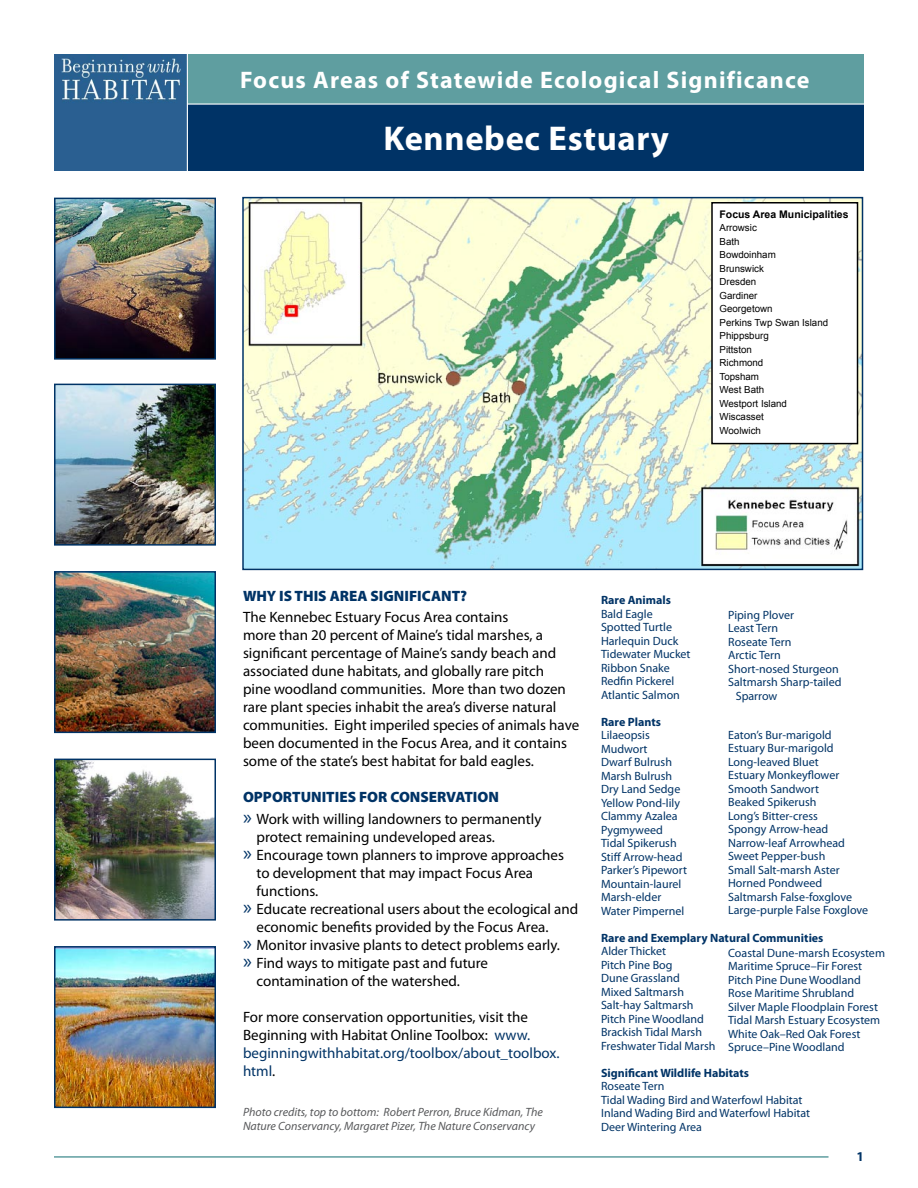
<style>
.page{position:relative;width:918px;height:1188px;background:#fff}
.page>*{position:absolute;margin:0;border:0;box-sizing:border-box;transform-origin:0 0}
.t1{font:700 34.5px "Myriad Pro";letter-spacing:.02em;color:#fff}
.t2{font:700 24px "Myriad Pro";letter-spacing:.05em;color:#fff}
.t3{font:21px/36px "Myriad Pro";color:#036}
.t4{font:15px/18px "Myriad Pro";color:#000}
.t5{font:900 15px "Myriad Pro";color:#036}
.t6{font:12px/13.5px "Myriad Pro";color:#036}
.t7{font:italic 12px/14.4px "Myriad Pro";color:#58595b}
.t8{font:700 12px "Myriad Pro";color:#036}
.t9{font:700 10.5px "Arial";color:#000}
.t10{font:9.75px/13.5px "Arial";color:#000}
.s1{color:#036}
</style>
<div class="page">
<hr style="left:54px;top:1156px;width:775px;height:2px;background:#5f9ea0">
<div style="left:54px;top:54px;width:810px;height:51px;background:#5f9ea0"></div>
<div style="left:54px;top:104px;width:810px;height:67px;background:#036"></div>
<img style="left:57px;top:574px;width:156px;height:156px">
<div style="left:54px;top:571px;width:162px;height:162px;border:2px solid #036"></div>
<img style="left:57px;top:201px;width:156px;height:156px">
<div style="left:54px;top:198px;width:162px;height:162px;border:2px solid #036"></div>
<img style="left:57px;top:762px;width:156px;height:156px">
<div style="left:54px;top:759px;width:162px;height:162px;border:2px solid #036"></div>
<img style="left:57px;top:387px;width:156px;height:156px">
<div style="left:54px;top:384px;width:162px;height:162px;border:2px solid #036"></div>
<img style="left:57px;top:949px;width:156px;height:156px">
<div style="left:54px;top:946px;width:162px;height:162px;border:2px solid #036"></div>
<img style="left:54px;top:54px;width:133px;height:117px">
<hr style="left:187px;top:54px;width:1px;height:119px;background:#fff">
<hr style="left:187px;top:104px;width:682px;height:1px;background:#fff">
<img style="left:245px;top:200px;width:615px;height:367px">
<div style="left:242px;top:197px;width:621px;height:373px;border:2px solid #036"></div>
<div style="left:712px;top:203px;width:146px;height:241px;background:#fff"></div>
<div style="left:711px;top:202px;width:147px;height:242px;border:2px solid #000"></div>
<h2 class="t2" style="left:240px;top:64px;width:571px">Focus Areas of Statewide Ecological Significance</h2>
<h1 class="t1" style="left:383px;top:116px;width:287px">Kennebec Estuary</h1>
<p class="t9" style="left:720px;top:208px;width:131px">Focus Area Municipalities</p>
<p class="t10" style="left:720px;top:221px;width:110px">Arrowsic<br>Bath<br>Bowdoinham<br>Brunswick<br>Dresden<br>Gardiner<br>Georgetown<br>Perkins Twp Swan Island<br>Phippsburg<br>Pittston<br>Richmond<br>Topsham<br>West Bath<br>Westport Island<br>Wiscasset<br>Woolwich</p>
<p class="t5" style="left:243px;top:586px;width:226px">WHY IS THIS AREA SIGNIFICANT?</p>
<p class="t4" style="left:243px;top:608px;width:338px">The Kennebec Estuary Focus Area contains<br>more than 20 percent of Maine’s tidal marshes, a significant percentage of Maine’s sandy beach and associated dune habitats, and globally rare pitch<br>pine woodland communities. More than two dozen rare plant species inhabit the area’s diverse natural communities. Eight imperiled species of animals have been documented in the Focus Area, and it contains some of the state’s best habitat for bald eagles.</p>
<p class="t5" style="left:243px;top:787px;width:258px">OPPORTUNITIES FOR CONSERVATION</p>
<p class="t4" style="left:256px;top:809px;width:323px">Work with willing landowners to permanently protect remaining undeveloped areas.<br>Encourage town planners to improve approaches to development that may impact Focus Area functions.<br>Educate recreational users about the ecological and economic benefits provided by the Focus Area.<br>Monitor invasive plants to detect problems early.<br>Find ways to mitigate past and future contamination of the watershed.</p>
<p class="t4" style="left:243px;top:1007px;width:318px">For more conservation opportunities, visit the Beginning with Habitat Online Toolbox: <span class="s1">www. beginningwithhabitat.org/toolbox/about_toolbox. html</span>.</p>
<h3 class="t3" style="left:243px;top:798px;width:10px">» »</h3>
<h3 class="t3" style="left:243px;top:888px;width:10px">» »</h3>
<h3 class="t3" style="left:243px;top:942px;width:10px">»</h3>
<p class="t7" style="left:243px;top:1104px;width:301px">Photo credits, top to bottom: Robert Perron, Bruce Kidman, The<br>Nature Conservancy, Margaret Pizer, The Nature Conservancy</p>
<p class="t8" style="left:601px;top:593px;width:72px">Rare Animals</p>
<p class="t6" style="left:601px;top:607px;width:91px">Bald Eagle<br>Spotted Turtle<br>Harlequin Duck<br>Tidewater Mucket<br>Ribbon Snake<br>Redfin Pickerel<br>Atlantic Salmon</p>
<p class="t8" style="left:601px;top:714px;width:61px">Rare Plants</p>
<p class="t6" style="left:601px;top:728px;width:87px">Lilaeopsis<br>Mudwort<br>Dwarf Bulrush<br>Marsh Bulrush<br>Dry Land Sedge<br>Yellow Pond-lily<br>Clammy Azalea<br>Pygmyweed<br>Tidal Spikerush<br>Stiff Arrow-head<br>Parker’s Pipewort<br>Mountain-laurel<br>Marsh-elder<br>Water Pimpernel</p>
<p class="t8" style="left:601px;top:930px;width:224px">Rare and Exemplary Natural Communities</p>
<p class="t6" style="left:601px;top:944px;width:116px">Alder Thicket<br>Pitch Pine Bog<br>Dune Grassland<br>Mixed Saltmarsh<br>Salt-hay Saltmarsh<br>Pitch Pine Woodland<br>Brackish Tidal Marsh<br>Freshwater Tidal Marsh</p>
<p class="t8" style="left:601px;top:1065px;width:150px">Significant Wildlife Habitats</p>
<p class="t6" style="left:601px;top:1079px;width:211px">Roseate Tern<br>Tidal Wading Bird and Waterfowl Habitat<br>Inland Wading Bird and Waterfowl Habitat<br>Deer Wintering Area</p>
<p class="t6" style="left:728px;top:608px;width:67px">Piping Plover</p>
<p class="t6" style="left:728px;top:621px;width:51px">Least Tern</p>
<p class="t6" style="left:728px;top:635px;width:65px">Roseate Tern</p>
<p class="t6" style="left:728px;top:648px;width:54px">Arctic Tern</p>
<p class="t6" style="left:728px;top:662px;width:112px">Short-nosed Sturgeon</p>
<p class="t6" style="left:728px;top:675px;width:115px">Saltmarsh Sharp-tailed</p>
<p class="t6" style="left:736px;top:689px;width:43px">Sparrow</p>
<p class="t6" style="left:728px;top:728px;width:142px">Eaton’s Bur-marigold<br>Estuary Bur-marigold<br>Long-leaved Bluet<br>Estuary Monkeyflower<br>Smooth Sandwort<br>Beaked Spikerush<br>Long’s Bitter-cress<br>Spongy Arrow-head<br>Narrow-leaf Arrowhead<br>Sweet Pepper-bush<br>Small Salt-marsh Aster<br>Horned Pondweed<br>Saltmarsh False-foxglove<br>Large-purple False Foxglove</p>
<p class="t6" style="left:728px;top:946px;width:158px">Coastal Dune-marsh Ecosystem<br>Maritime Spruce–Fir Forest<br>Pitch Pine Dune Woodland<br>Rose Maritime Shrubland<br>Silver Maple Floodplain Forest<br>Tidal Marsh Estuary Ecosystem<br>White Oak–Red Oak Forest<br>Spruce–Pine Woodland</p>
</div>
